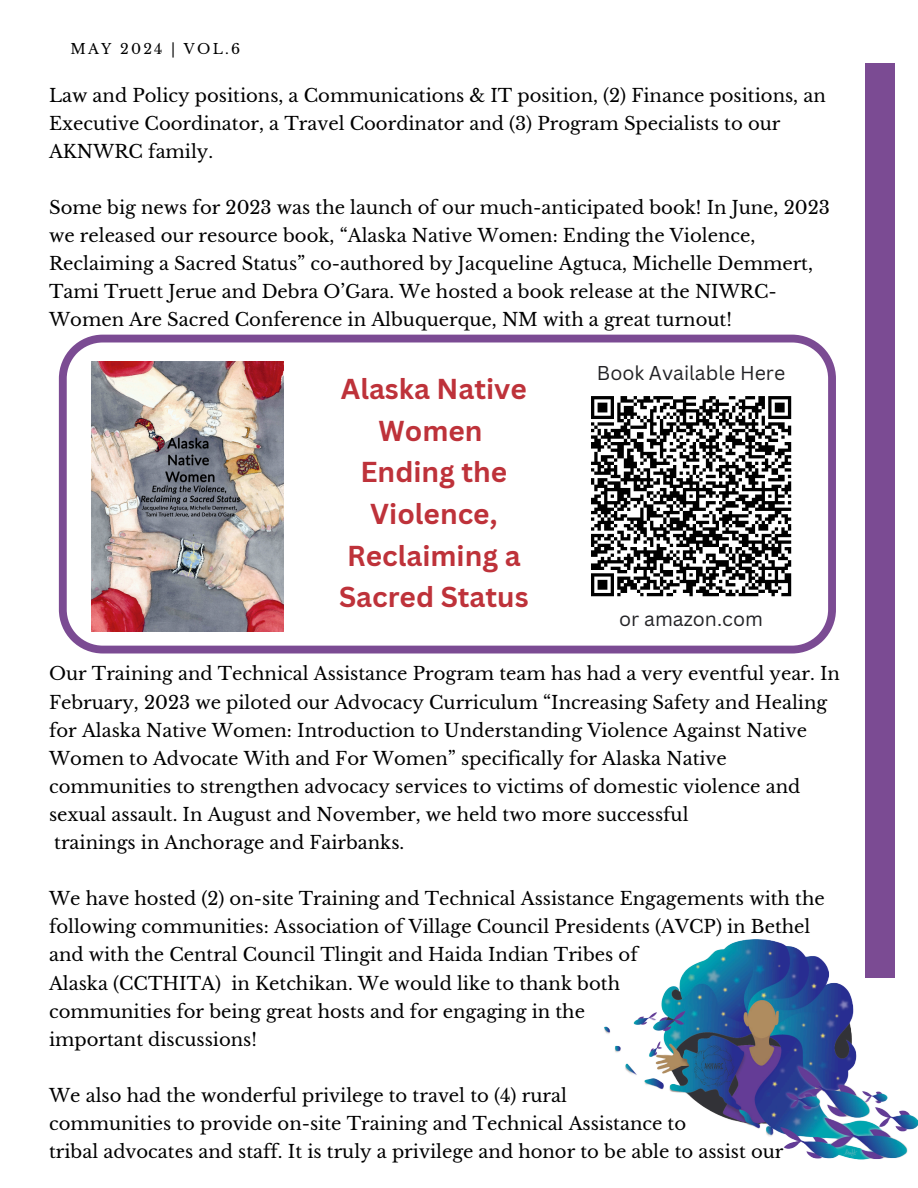
<style>
.page{position:relative;width:918px;height:1188px;background:#fff}
.page>*{position:absolute;margin:0;border:0;box-sizing:border-box;transform-origin:0 0}
.t1{font:700 28.05px/41.7px "Canva Sans";color:#be323a;text-align:center}
.t2{font:19.5px "Canva Sans";color:#232326}
.t3{font:18px/28px "Libre Baskerville";color:#000}
.t4{font:14.1px "Libre Baskerville";letter-spacing:.16em;color:#000}
</style>
<div class="page">
<div style="left:866px;top:64px;width:29px;height:913px;background:#7b4b93"></div>
<svg style="left:59px;top:335px;width:777px;height:318px"></svg>
<img style="left:92px;top:361px;width:191px;height:270px">
<div style="left:584px;top:390px;width:214px;height:213px;background:#fff"></div>
<svg style="left:591px;top:396px;width:201px;height:201px"></svg>
<img style="left:604px;top:926px;width:314px;height:234px">
<h2 class="t4" style="left:70px;top:41px;width:171px">MAY 2024 | VOL.6</h2>
<h3 class="t3" style="left:49px;top:81px;width:778px">Law and Policy positions, a Communications &amp; IT position, (2) Finance positions, an<br>Executive Coordinator, a Travel Coordinator and (3) Program Specialists to our<br>AKNWRC family.</h3>
<p class="t3" style="left:49px;top:194px;width:782px">Some big news for 2023 was the launch of our much-anticipated book! In June, 2023 we released our resource book, “Alaska Native Women: Ending the Violence, Reclaiming a Sacred Status” co-authored by Jacqueline Agtuca, Michelle Demmert, Tami Truett Jerue and Debra O’Gara. We hosted a book release at the NIWRC-Women Are Sacred Conference in Albuquerque, NM with a great turnout!</p>
<h2 class="t1" style="left:339px;top:367px;width:191px">Alaska Native<br>Women<br>Ending the<br>Violence,<br>Reclaiming a<br>Sacred Status</h2>
<h1 class="t2" style="left:597px;top:359px;width:190px">Book Available Here</h1>
<p class="t2" style="left:619px;top:605px;width:145px">or amazon.com</p>
<h2 class="t3" style="left:49px;top:660px;width:792px">Our Training and Technical Assistance Program team has had a very eventful year. In February, 2023 we piloted our Advocacy Curriculum “Increasing Safety and Healing for Alaska Native Women: Introduction to Understanding Violence Against Native Women to Advocate With and For Women” specifically for Alaska Native communities to strengthen advocacy services to victims of domestic violence and sexual assault. In August and November, we held two more successful<br>trainings in Anchorage and Fairbanks.</h2>
<p class="t3" style="left:49px;top:885px;width:777px">We have hosted (2) on-site Training and Technical Assistance Engagements with the following communities: Association of Village Council Presidents (AVCP) in Bethel and with the Central Council Tlingit and Haida Indian Tribes of<br>Alaska (CCTHITA) in Ketchikan. We would like to thank both<br>communities for being great hosts and for engaging in the<br>important discussions!</p>
<h2 class="t3" style="left:49px;top:1082px;width:736px">We also had the wonderful privilege to travel to (4) rural<br>communities to provide on-site Training and Technical Assistance to<br>tribal advocates and staff. It is truly a privilege and honor to be able to assist our</h2>
</div>
